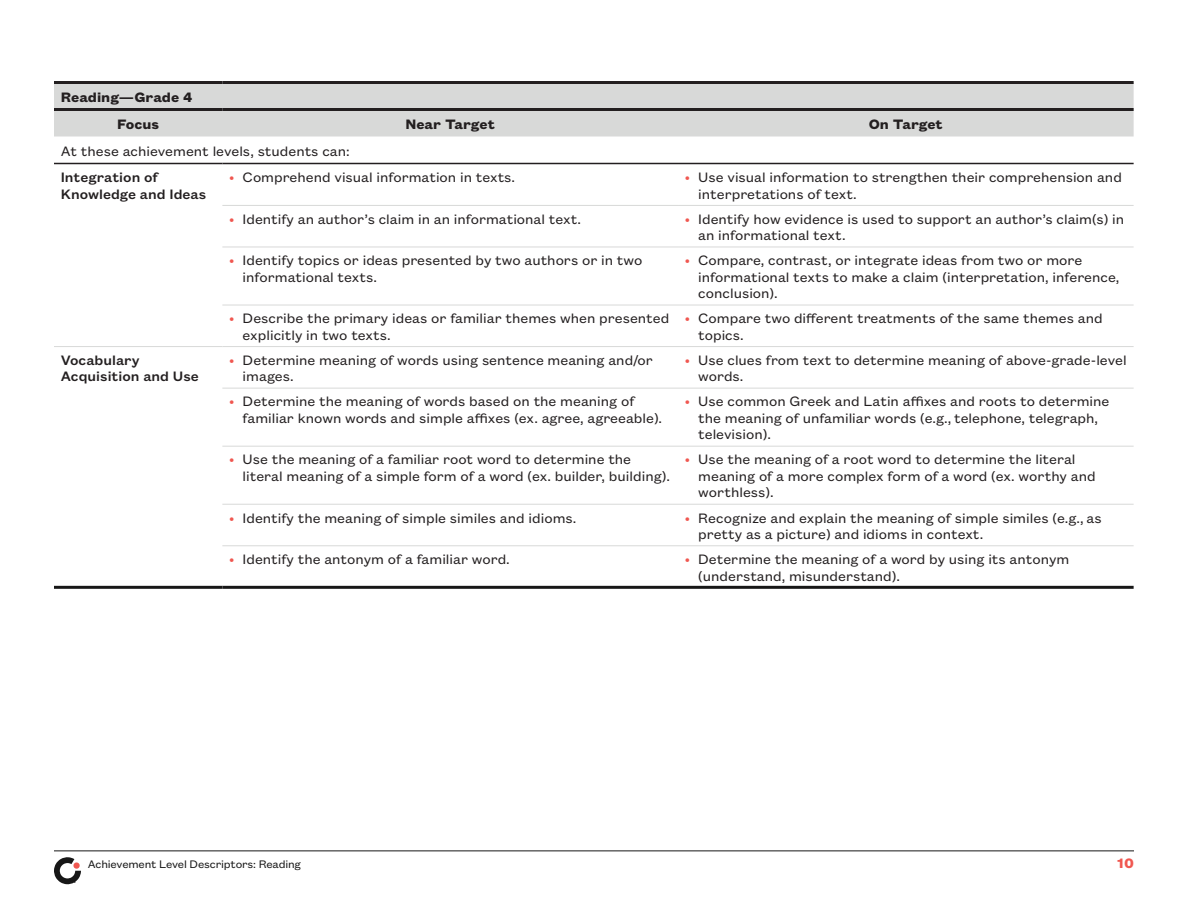
<style>
.page{position:relative;width:1188px;height:918px;background:#fff}
.page>*{position:absolute;margin:0;border:0;box-sizing:border-box;transform-origin:0 0}
.Table_body{font:15px/16.5px "Founders Grotesk Text";color:#231f20}
.Table_H_column_1{font:500 15px/16.5px "Founders Grotesk Text";color:#231f20}
.Table_H_row_1_ctr{font:700 15px "Founders Grotesk Text";color:#231f20}
.Table_H_row_1{font:700 15px "Founders Grotesk Text";color:#231f20}
.t1{font:700 15px "Founders Grotesk Text";color:#f05750}
.t2{font:12px "Founders Grotesk Text";letter-spacing:-.015em;color:#171717}
.s1{color:#f05750}
</style>
<div class="page">
<div style="left:54px;top:84px;width:1080px;height:52px;background:#d8d9d8"></div>
<hr style="left:222px;top:205px;width:456px;height:1px;background:#d8d9d8">
<hr style="left:678px;top:205px;width:456px;height:1px;background:#d8d9d8">
<hr style="left:222px;top:247px;width:456px;height:1px;background:#d8d9d8">
<hr style="left:678px;top:247px;width:456px;height:1px;background:#d8d9d8">
<hr style="left:222px;top:388px;width:456px;height:1px;background:#d8d9d8">
<hr style="left:678px;top:388px;width:456px;height:1px;background:#d8d9d8">
<hr style="left:222px;top:446px;width:456px;height:1px;background:#d8d9d8">
<hr style="left:678px;top:446px;width:456px;height:1px;background:#d8d9d8">
<hr style="left:222px;top:504px;width:456px;height:1px;background:#d8d9d8">
<hr style="left:678px;top:504px;width:456px;height:1px;background:#d8d9d8">
<hr style="left:222px;top:545px;width:456px;height:1px;background:#d8d9d8">
<hr style="left:678px;top:545px;width:456px;height:1px;background:#d8d9d8">
<hr style="left:222px;top:586px;width:456px;height:3px;background:#171717">
<hr style="left:678px;top:586px;width:456px;height:3px;background:#171717">
<hr style="left:222px;top:305px;width:456px;height:1px;background:#d8d9d8">
<hr style="left:678px;top:305px;width:456px;height:1px;background:#d8d9d8">
<hr style="left:54px;top:586px;width:168px;height:3px;background:#171717">
<hr style="left:54px;top:346px;width:168px;height:1px;background:#d8d9d8">
<hr style="left:222px;top:346px;width:456px;height:1px;background:#d8d9d8">
<hr style="left:678px;top:346px;width:456px;height:1px;background:#d8d9d8">
<hr style="left:54px;top:163px;width:168px;height:1px;background:#231f20">
<hr style="left:222px;top:163px;width:456px;height:1px;background:#231f20">
<hr style="left:678px;top:163px;width:456px;height:1px;background:#231f20">
<hr style="left:54px;top:81px;width:168px;height:3px;background:#231f20">
<hr style="left:222px;top:81px;width:456px;height:3px;background:#231f20">
<hr style="left:678px;top:81px;width:456px;height:3px;background:#231f20">
<hr style="left:54px;top:108px;width:168px;height:3px;background:#231f20">
<hr style="left:222px;top:108px;width:456px;height:3px;background:#231f20">
<hr style="left:678px;top:108px;width:456px;height:3px;background:#231f20">
<svg style="left:54px;top:857px;width:27px;height:27px"></svg>
<hr style="left:54px;top:850px;width:1080px;height:1px;background:#171717">
<p class="Table_H_row_1" style="left:61px;top:86px;width:133px">Reading—Grade 4</p>
<p class="Table_H_row_1_ctr" style="left:117px;top:113px;width:44px">Focus</p>
<p class="Table_H_row_1_ctr" style="left:405px;top:113px;width:91px">Near Target</p>
<p class="Table_H_row_1_ctr" style="left:869px;top:113px;width:76px">On Target</p>
<p class="Table_body" style="left:61px;top:142px;width:291px">At these achievement levels, students can:</p>
<p class="Table_H_column_1" style="left:61px;top:168px;width:147px">Integration of<br>Knowledge and Ideas</p>
<p class="Table_body" style="left:229px;top:168px;width:288px"><span class="s1">•</span> Comprehend visual information in texts.</p>
<p class="Table_body" style="left:698px;top:168px;width:425px;text-indent:-14px"><span class="s1">•</span> Use visual information to strengthen their comprehension and interpretations of text.</p>
<p class="Table_body" style="left:229px;top:210px;width:354px"><span class="s1">•</span> Identify an author’s claim in an informational text.</p>
<p class="Table_body" style="left:698px;top:210px;width:428px;text-indent:-14px"><span class="s1">•</span> Identify how evidence is used to support an author’s claim(s) in an informational text.</p>
<p class="Table_body" style="left:243px;top:251px;width:401px;text-indent:-14px"><span class="s1">•</span> Identify topics or ideas presented by two authors or in two informational texts.</p>
<p class="Table_body" style="left:698px;top:251px;width:423px;text-indent:-14px"><span class="s1">•</span> Compare, contrast, or integrate ideas from two or more informational texts to make a claim (interpretation, inference, conclusion).</p>
<p class="Table_body" style="left:243px;top:309px;width:428px;text-indent:-14px"><span class="s1">•</span> Describe the primary ideas or familiar themes when presented explicitly in two texts.</p>
<p class="Table_body" style="left:698px;top:309px;width:406px;text-indent:-14px"><span class="s1">•</span> Compare two different treatments of the same themes and topics.</p>
<p class="Table_H_column_1" style="left:61px;top:351px;width:140px">Vocabulary<br>Acquisition and Use</p>
<p class="Table_body" style="left:243px;top:351px;width:412px;text-indent:-14px"><span class="s1">•</span> Determine meaning of words using sentence meaning and/or images.</p>
<p class="Table_body" style="left:698px;top:351px;width:430px;text-indent:-14px"><span class="s1">•</span> Use clues from text to determine meaning of above-grade-level words.</p>
<p class="Table_body" style="left:243px;top:392px;width:421px;text-indent:-14px"><span class="s1">•</span> Determine the meaning of words based on the meaning of familiar known words and simple affixes (ex. agree, agreeable).</p>
<p class="Table_body" style="left:698px;top:392px;width:413px;text-indent:-14px"><span class="s1">•</span> Use common Greek and Latin affixes and roots to determine the meaning of unfamiliar words (e.g., telephone, telegraph, television).</p>
<p class="Table_body" style="left:243px;top:450px;width:429px;text-indent:-14px"><span class="s1">•</span> Use the meaning of a familiar root word to determine the literal meaning of a simple form of a word (ex. builder, building).</p>
<p class="Table_body" style="left:698px;top:450px;width:399px;text-indent:-14px"><span class="s1">•</span> Use the meaning of a root word to determine the literal meaning of a more complex form of a word (ex. worthy and worthless).</p>
<p class="Table_body" style="left:229px;top:508px;width:349px"><span class="s1">•</span> Identify the meaning of simple similes and idioms.</p>
<p class="Table_body" style="left:698px;top:508px;width:405px;text-indent:-14px"><span class="s1">•</span> Recognize and explain the meaning of simple similes (e.g., as pretty as a picture) and idioms in context.</p>
<p class="Table_body" style="left:229px;top:550px;width:282px"><span class="s1">•</span> Identify the antonym of a familiar word.</p>
<p class="Table_body" style="left:698px;top:550px;width:373px;text-indent:-14px"><span class="s1">•</span> Determine the meaning of a word by using its antonym (understand, misunderstand).</p>
<p class="t2" style="left:88px;top:856px;width:215px">Achievement Level Descriptors: Reading</p>
<p class="t1" style="left:1117px;top:853px;width:18px">10</p>
</div>
